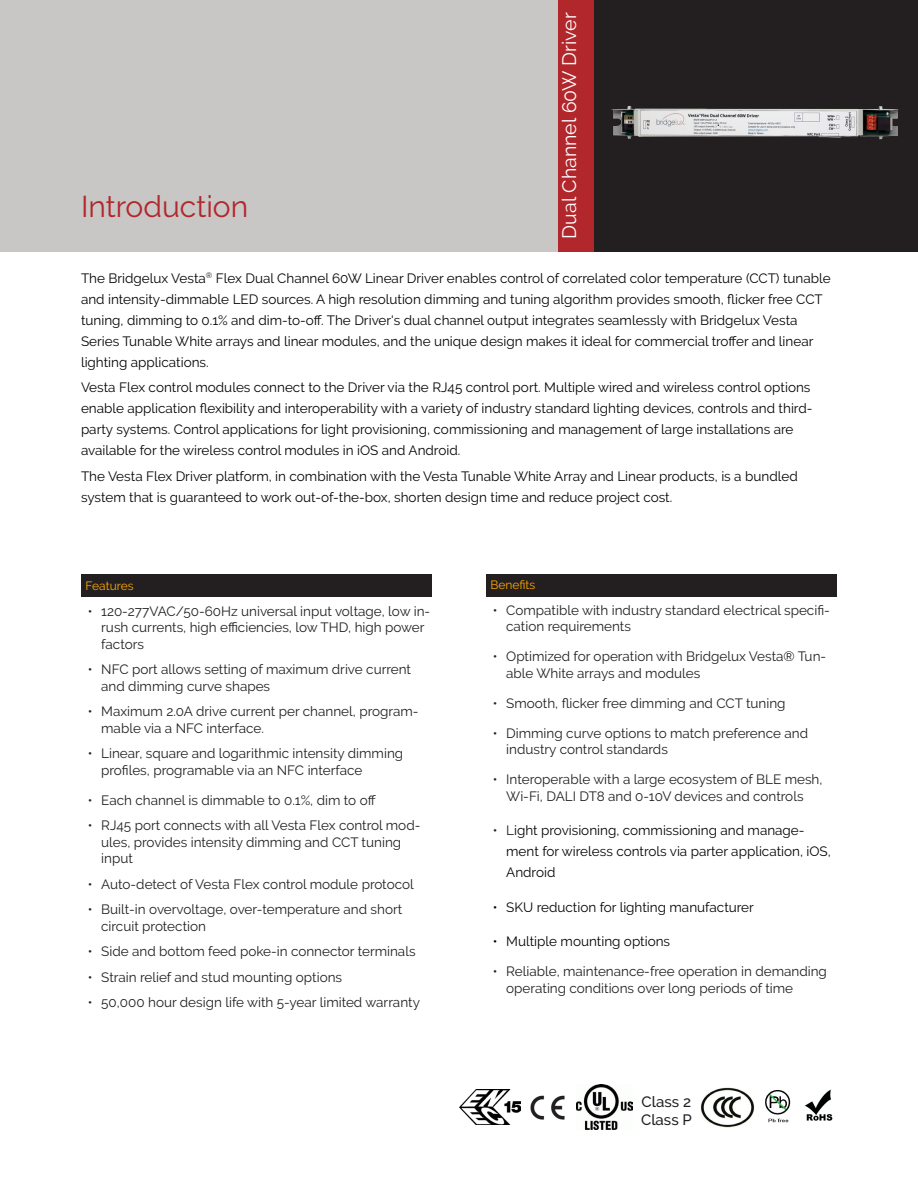
<style>
.page{position:relative;width:918px;height:1188px;background:#fff}
.page>*{position:absolute;margin:0;border:0;box-sizing:border-box;transform-origin:0 0}
.section_header{font:30px "Raleway";color:#b1272c}
.section_header-2{font:19.5px "Raleway";color:#fff}
.t1{font:500 15px/18px "Raleway";color:#231f20}
.main_text_block{font:13.5px/21px "Raleway";color:#040503}
.t2{font:13.5px/16.5px "Raleway";color:#231f20}
.main_text_block-2{font:12px "Raleway";color:#ffa700}
.s1{color:#040503}
.s2{color:#231f20}
</style>
<div class="page">
<div style="left:0;top:0;width:918px;height:252px;background:#c8c7c6"></div>
<div style="left:594px;top:0;width:324px;height:252px;background:#231f20"></div>
<div style="left:558px;top:0;width:36px;height:252px;background:#b1272c"></div>
<img style="left:611px;top:106px;width:288px;height:34px">
<div style="left:81px;top:574px;width:351px;height:23px;background:#231f20"></div>
<div style="left:486px;top:574px;width:351px;height:23px;background:#231f20"></div>
<img style="left:530px;top:1095px;width:35px;height:25px">
<img style="left:804px;top:1089px;width:29px;height:32px">
<img style="left:766px;top:1090px;width:25px;height:33px">
<img style="left:576px;top:1084px;width:57px;height:46px">
<img style="left:459px;top:1090px;width:61px;height:34px">
<img style="left:701px;top:1087px;width:53px;height:41px">
<p class="section_header-2" style="left:558px;top:238px;width:228px;rotate:-90deg">Dual Channel 60W Driver</p>
<p class="main_text_block" style="left:81px;top:268px;width:751px">The Bridgelux Vesta<sup>®</sup> Flex Dual Channel 60W Linear Driver enables control of correlated color temperature (CCT) tunable and intensity-dimmable LED sources. A high resolution dimming and tuning algorithm provides smooth, flicker free CCT tuning, dimming to 0.1% and dim-to-off. The Driver's dual channel output integrates seamlessly with Bridgelux Vesta Series Tunable White arrays and linear modules, and the unique design makes it ideal for commercial troffer and linear lighting applications.</p>
<p class="main_text_block" style="left:81px;top:377px;width:733px">Vesta Flex control modules connect to the Driver via the RJ45 control port. Multiple wired and wireless control options enable application flexibility and interoperability with a variety of industry standard lighting devices, controls and third&shy;party systems. Control applications for light provisioning, commissioning and management of large installations are available for the wireless control modules in iOS and Android.</p>
<p class="main_text_block" style="left:81px;top:466px;width:718px">The Vesta Flex Driver platform, in combination with the Vesta Tunable White Array and Linear products, is a bundled system that is guaranteed to work out-of-the-box, shorten design time and reduce project cost.</p>
<p class="section_header" style="left:81px;top:189px;width:169px">Introduction</p>
<p class="main_text_block-2" style="left:86px;top:579px;width:50px">Features</p>
<p class="t2" style="left:101px;top:603px;width:331px;text-indent:-14px">• 120-277VAC/50-60Hz universal input voltage, low in&shy;rush currents, high efficiencies, low THD, high power factors</p>
<p class="t2" style="left:101px;top:661px;width:311px;text-indent:-14px">• NFC port allows setting of maximum drive current and dimming curve shapes</p>
<p class="t2" style="left:101px;top:703px;width:319px;text-indent:-14px">• Maximum 2.0A drive current per channel, program&shy;mable via a NFC interface.</p>
<p class="t2" style="left:101px;top:745px;width:303px;text-indent:-14px">• Linear, square and logarithmic intensity dimming profiles, programable via an NFC interface</p>
<p class="t2" style="left:88px;top:792px;width:290px">• Each channel is dimmable to 0.1%, dim to off</p>
<p class="t2" style="left:101px;top:817px;width:321px;text-indent:-14px">• RJ45 port connects with all Vesta Flex control mod&shy;ules, provides intensity dimming and CCT tuning input</p>
<p class="t2" style="left:88px;top:876px;width:328px">• Auto-detect of Vesta Flex control module protocol</p>
<p class="t2" style="left:101px;top:901px;width:303px;text-indent:-14px">• Built-in overvoltage, over-temperature and short circuit protection</p>
<p class="t2" style="left:88px;top:943px;width:329px">• Side and bottom feed poke-in connector terminals</p>
<p class="t2" style="left:88px;top:969px;width:256px">• Strain relief and stud mounting options</p>
<p class="t2" style="left:88px;top:994px;width:334px">• 50,000 hour design life with 5-year limited warranty</p>
<p class="main_text_block-2" style="left:490px;top:578px;width:46px">Benefits</p>
<p class="t2" style="left:506px;top:602px;width:325px;text-indent:-14px">• Compatible with industry standard electrical specifi&shy;cation requirements</p>
<p class="t2" style="left:506px;top:648px;width:321px;text-indent:-14px">• Optimized for operation with Bridgelux Vesta<span class="s1">®</span> Tun&shy;able White arrays and modules</p>
<p class="t2" style="left:493px;top:695px;width:294px">• Smooth, flicker free dimming and CCT tuning</p>
<p class="t2" style="left:506px;top:725px;width:303px;text-indent:-14px">• Dimming curve options to match preference and industry control standards</p>
<p class="t2" style="left:493px;top:771px;width:331px;text-align:center">• Interoperable with a large ecosystem of BLE mesh,<br>Wi-Fi, DALI DT8 and 0-10V devices and controls</p>
<p class="main_text_block" style="left:506px;top:820px;width:326px;text-indent:-13px"><span class="s2">• L</span>ight provisioning, commissioning and manage&shy;ment for wireless controls via parter application, iOS,<br>Android</p>
<p class="main_text_block" style="left:493px;top:896px;width:263px">• SKU reduction for lighting manufacturer</p>
<p class="main_text_block" style="left:493px;top:931px;width:179px">• Multiple mounting options</p>
<p class="t2" style="left:506px;top:963px;width:322px;text-indent:-14px">• Reliable, maintenance-free operation in demanding operating conditions over long periods of time</p>
<p class="t1" style="left:641px;top:1092px;width:52px">Class 2<br>Class P</p>
</div>
